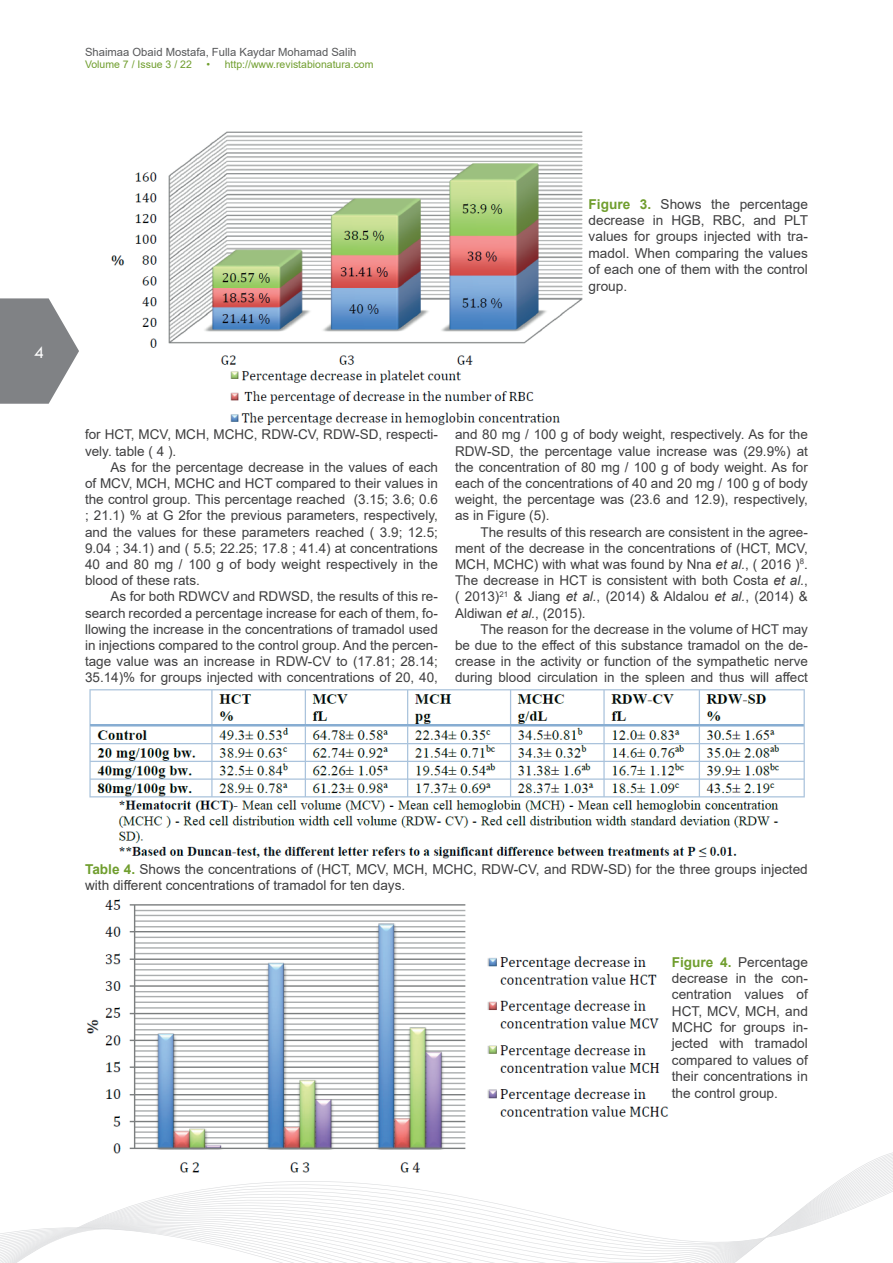
<style>
.page{position:relative;width:893px;height:1263px;background:#fff}
.page>*{position:absolute;margin:0;border:0;box-sizing:border-box;transform-origin:0 0}
.t1{font:18px "Tw Cen";color:#fff}
.t2{font:13.65px/16.4px "Arial";color:#3e3e3f;text-align:justify}
.t3{font:13.5px/16.2px "Arial";color:#3e3e3f;text-align:justify}
.t4{font:11.25px "Arial";color:#57585a}
.t5{font:10.5px "Arial";color:#709e2e}
.s1{font-weight:700;color:#709e2e}
.s2{font-style:italic}
</style>
<div class="page">
<svg style="left:0;top:298px;width:79px;height:106px"></svg>
<svg style="left:0;top:1152px;width:893px;height:111px"></svg>
<img style="left:111px;top:131px;width:472px;height:295px">
<img style="left:89px;top:689px;width:716px;height:170px">
<img style="left:85px;top:899px;width:587px;height:279px">
<p class="t4" style="left:85px;top:44px;width:273px">Shaimaa Obaid Mostafa, Fulla Kaydar Mohamad Salih</p>
<p class="t5" style="left:85px;top:57px;width:108px">Volume 7 / Issue 3 / 22</p>
<p class="t5" style="left:206px;top:57px;width:169px">• http://www.revistabionatura.com</p>
<h1 class="t1" style="left:34px;top:341px;width:11px">4</h1>
<p class="t2" style="left:589px;top:196px;width:221px"><span class="s1">Figure 3.</span> Shows the percentage decrease in HGB, RBC, and PLT values for groups injected with tra&shy;madol. When comparing the values of each one of them with the control group.</p>
<p class="t3" style="left:85px;top:426px;width:354px">for HCT, MCV, MCH, MCHC, RDW-CV, RDW-SD, respecti&shy;vely. table ( 4 ).</p>
<p class="t3" style="left:85px;top:459px;width:354px;text-indent:26px">As for the percentage decrease in the values of each of MCV, MCH, MCHC and HCT compared to their values in the control group. This percentage reached (3.15; 3.6; 0.6 ; 21.1) % at G 2for the previous parameters, respectively, and the values for these parameters reached ( 3.9; 12.5; 9.04 ; 34.1) and ( 5.5; 22.25; 17.8 ; 41.4) at concentrations 40 and 80 mg / 100 g of body weight respectively in the blood of these rats.</p>
<p class="t3" style="left:85px;top:588px;width:354px;text-indent:26px">As for both RDWCV and RDWSD, the results of this re&shy;search recorded a percentage increase for each of them, fo&shy;llowing the increase in the concentrations of tramadol used in injections compared to the control group. And the percen&shy;tage value was an increase in RDW-CV to (17.81; 28.14; 35.14)% for groups injected with concentrations of 20, 40,</p>
<p class="t3" style="left:455px;top:426px;width:354px">and 80 mg / 100 g of body weight, respectively. As for the RDW-SD, the percentage value increase was (29.9%) at the concentration of 80 mg / 100 g of body weight. As for each of the concentrations of 40 and 20 mg / 100 g of body weight, the percentage was (23.6 and 12.9), respectively, as in Figure (5).</p>
<p class="t3" style="left:455px;top:524px;width:354px;text-indent:26px">The results of this research are consistent in the agree&shy;ment of the decrease in the concentrations of (HCT, MCV, MCH, MCHC) with what was found by Nna <span class="s2">et al.</span>, ( 2016 )<sup>8</sup>.<br>The decrease in HCT is consistent with both Costa <span class="s2">et al.</span>, ( 2013)<sup>21</sup> &amp; Jiang <span class="s2">et al.</span>, (2014) &amp; Aldalou <span class="s2">et al.</span>, (2014) &amp; Aldiwan <span class="s2">et al.</span>, (2015).</p>
<p class="t3" style="left:455px;top:621px;width:354px;text-indent:26px">The reason for the decrease in the volume of HCT may be due to the effect of this substance tramadol on the de&shy;crease in the activity or function of the sympathetic nerve during blood circulation in the spleen and thus will affect</p>
<p class="t2" style="left:85px;top:861px;width:724px"><span class="s1">Table 4.</span> Shows the concentrations of (HCT, MCV, MCH, MCHC, RDW-CV, and RDW-SD) for the three groups injected with different concentrations of tramadol for ten days.</p>
<p class="t2" style="left:672px;top:953px;width:138px"><span class="s1">Figure 4.</span> Percentage decrease in the con&shy;centration values of HCT, MCV, MCH, and MCHC for groups in&shy;jected with tramadol compared to values of their concentrations in the control group.</p>
</div>
